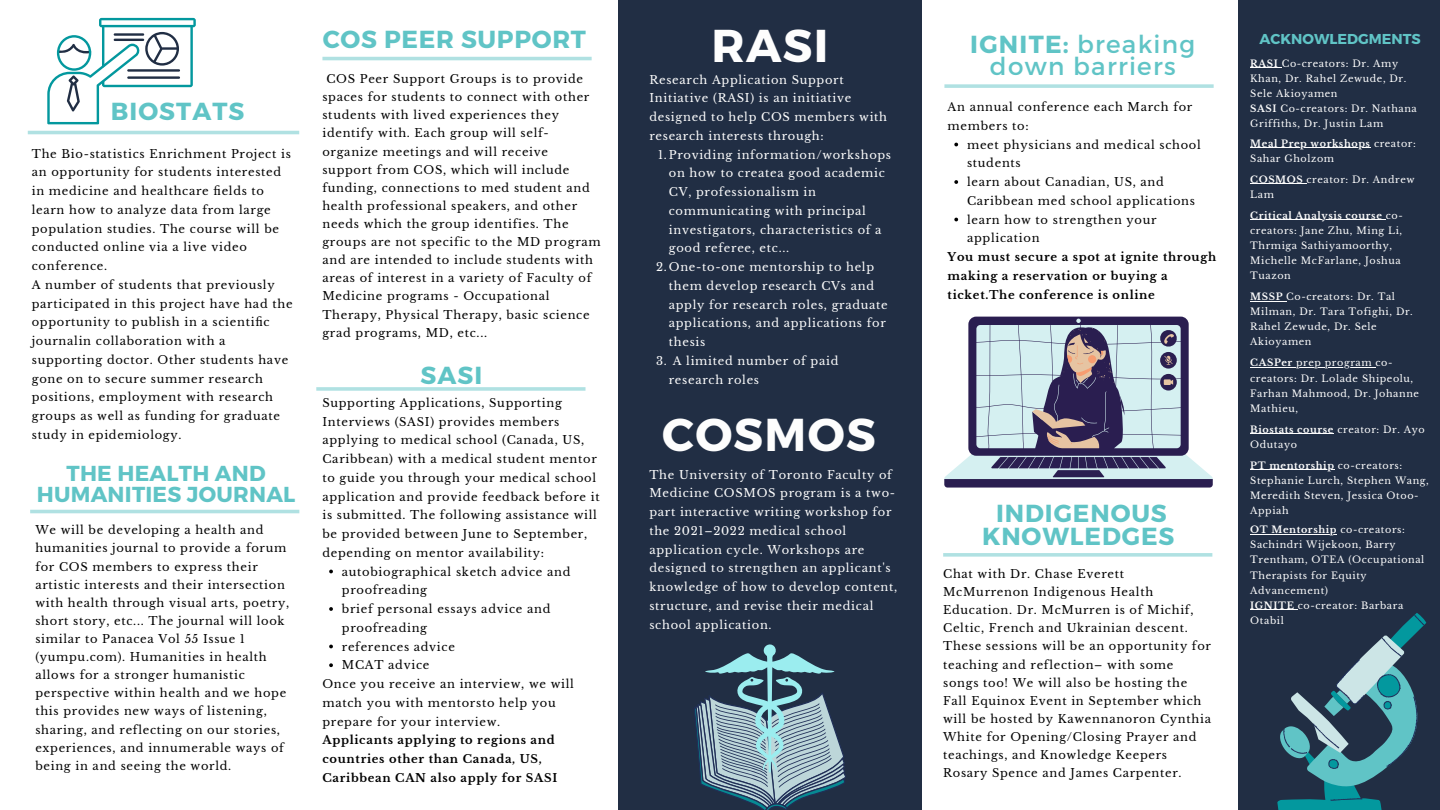
<style>
.page{position:relative;width:1440px;height:810px;background:#fff}
.page>*{position:absolute;margin:0;border:0;box-sizing:border-box;transform-origin:0 0}
.t1{font:700 46px "Montserrat";letter-spacing:.03em;color:#fdfdfd}
.t2{font:700 24.7px/22.5px "Montserrat";letter-spacing:.035em;color:#60c4c6;text-align:center}
.t3{font:24.7px/21.8px "Montserrat";letter-spacing:.05em;color:#60c4c6;text-align:center}
.t4{font:700 21.7px/21px "Montserrat";letter-spacing:.01em;color:#60c4c6;text-align:center}
.t5{font:700 14.3px "Montserrat";color:#60c4c6}
.t6{font:11.4px/18.1px "Libre Baskerville";letter-spacing:.06em;color:#000}
.t7{font:11.4px/18.8px "Libre Baskerville";letter-spacing:.06em;color:#fdfdfd}
.t8{font:700 11.4px/18.8px "Libre Baskerville";letter-spacing:.06em;color:#000}
.t9{font:9.6px/15.1px "Libre Baskerville";letter-spacing:.06em;color:#fdfdfd}
.s1{font-weight:700}
</style>
<div class="page">
<svg style="left:28px;top:131px;width:271px;height:3px"></svg>
<div style="left:618px;top:0;width:303px;height:810px;background:#212e44"></div>
<div style="left:1238px;top:0;width:202px;height:810px;background:#212e44"></div>
<svg style="left:316px;top:387px;width:270px;height:4px"></svg>
<svg style="left:944px;top:84px;width:270px;height:4px"></svg>
<svg style="left:30px;top:510px;width:269px;height:3px"></svg>
<svg style="left:1277px;top:613px;width:150px;height:197px"></svg>
<svg style="left:322px;top:57px;width:270px;height:3px"></svg>
<svg style="left:943px;top:553px;width:269px;height:4px"></svg>
<svg style="left:47px;top:18px;width:149px;height:106px"></svg>
<hr style="left:127px;top:69px;width:53px;height:3px;background:#212e44">
<hr style="left:114px;top:33px;width:30px;height:3px;background:#212e44">
<hr style="left:114px;top:39px;width:30px;height:2px;background:#212e44">
<hr style="left:127px;top:76px;width:53px;height:3px;background:#212e44">
<hr style="left:1250px;top:67px;width:32px;height:1px;background:#fdfdfd">
<hr style="left:1250px;top:147px;width:121px;height:1px;background:#fdfdfd">
<hr style="left:1250px;top:183px;width:57px;height:1px;background:#fdfdfd">
<hr style="left:1250px;top:219px;width:133px;height:1px;background:#fdfdfd">
<hr style="left:1250px;top:301px;width:36px;height:1px;background:#fdfdfd">
<hr style="left:1250px;top:367px;width:46px;height:1px;background:#fdfdfd">
<hr style="left:1296px;top:367px;width:80px;height:1px;background:#fdfdfd">
<hr style="left:1250px;top:433px;width:84px;height:1px;background:#fdfdfd">
<hr style="left:1250px;top:469px;width:85px;height:1px;background:#fdfdfd">
<svg style="left:329px;top:570px;width:4px;height:3px"></svg>
<svg style="left:329px;top:607px;width:4px;height:4px"></svg>
<svg style="left:329px;top:645px;width:4px;height:3px"></svg>
<svg style="left:329px;top:663px;width:4px;height:4px"></svg>
<svg style="left:954px;top:143px;width:4px;height:3px"></svg>
<svg style="left:954px;top:180px;width:4px;height:4px"></svg>
<svg style="left:954px;top:218px;width:4px;height:3px"></svg>
<hr style="left:1250px;top:534px;width:87px;height:1px;background:#fdfdfd">
<hr style="left:1250px;top:609px;width:48px;height:1px;background:#fdfdfd">
<svg style="left:944px;top:317px;width:269px;height:171px"></svg>
<svg style="left:694px;top:644px;width:152px;height:166px"></svg>
<p class="t2" style="left:111px;top:99px;width:135px">BIOSTATS</p>
<p class="t6" style="left:32px;top:144px;width:261px;line-height:18.8px">The Bio-statistics Enrichment Project is an opportunity for students interested in medicine and healthcare fields to learn how to analyze data from large population studies. The course will be conducted online via a live video conference.</p>
<p class="t6" style="left:32px;top:275px;width:262px;line-height:18.8px">A number of students that previously participated in this project have had the opportunity to publish in a scientific journalin collaboration with a supporting doctor. Other students have gone on to secure summer research positions, employment with research groups as well as funding for graduate study in epidemiology.</p>
<p class="t4" style="left:37px;top:462px;width:260px">THE HEALTH AND<br>HUMANITIES JOURNAL</p>
<p class="t6" style="left:35px;top:521px;width:255px">We will be developing a health and humanities journal to provide a forum for COS members to express their artistic interests and their intersection with health through visual arts, poetry, short story, etc... The journal will look similar to Panacea Vol 55 Issue 1 (yumpu.com). Humanities in health allows for a stronger humanistic perspective within health and we hope this provides new ways of listening, sharing, and reflecting on our stories, experiences, and innumerable ways of being in and seeing the world.</p>
<p class="t2" style="left:323px;top:27px;width:265px">COS PEER SUPPORT</p>
<p class="t6" style="left:322px;top:70px;width:280px;text-indent:4px">COS Peer Support Groups is to provide spaces for students to connect with other students with lived experiences they identify with. Each group will self&shy;organize meetings and will receive<br>support from COS, which will include funding, connections to med student and health professional speakers, and other needs which the group identifies. The groups are not specific to the MD program and are intended to include students with areas of interest in a variety of Faculty of Medicine programs - Occupational Therapy, Physical Therapy, basic science grad programs, MD, etc...</p>
<p class="t2" style="left:420px;top:363px;width:63px">SASI</p>
<p class="t6" style="left:322px;top:394px;width:241px">Supporting Applications, Supporting</p>
<p class="t6" style="left:322px;top:412px;width:279px;line-height:18.8px">Interviews (SASI) provides members applying to medical school (Canada, US, Caribbean) with a medical student mentor to guide you through your medical school application and provide feedback before it is submitted. The following assistance will be provided between June to September, depending on mentor availability:</p>
<p class="t6" style="left:342px;top:562px;width:230px;line-height:18.8px">autobiographical sketch advice and proofreading</p>
<p class="t6" style="left:342px;top:600px;width:210px;line-height:18.8px">brief personal essays advice and proofreading</p>
<p class="t6" style="left:342px;top:638px;width:115px">references advice</p>
<p class="t6" style="left:342px;top:656px;width:89px">MCAT advice</p>
<p class="t6" style="left:322px;top:675px;width:253px;line-height:18.8px">Once you receive an interview, we will match you with mentorsto help you prepare for your interview.</p>
<p class="t8" style="left:322px;top:731px;width:236px">Applicants applying to regions and countries other than Canada, US,<br>Caribbean CAN also apply for SASI</p>
<p class="t1" style="left:712px;top:16px;width:118px">RASI</p>
<p class="t7" style="left:649px;top:70px;width:239px">Research Application Support<br>Initiative (RASI) is an initiative designed to help COS members with research interests through:</p>
<p class="t7" style="left:669px;top:145px;width:224px;text-indent:-11px">1.Providing information/workshops on how to createa good academic<br>CV, professionalism in communicating with principal investigators, characteristics of a good referee, etc...</p>
<p class="t7" style="left:669px;top:258px;width:221px;text-indent:-13px">2.One-to-one mentorship to help them develop research CVs and apply for research roles, graduate applications, and applications for thesis</p>
<p class="t7" style="left:669px;top:351px;width:171px;text-indent:4px">A limited number of paid research roles</p>
<p class="t7" style="left:656px;top:351px;width:12px">3.</p>
<p class="t1" style="left:662px;top:405px;width:215px">COSMOS</p>
<p class="t7" style="left:649px;top:465px;width:249px">The University of Toronto Faculty of Medicine COSMOS program is a two&shy;part interactive writing workshop for the 2021–2022 medical school application cycle. Workshops are designed to strengthen an applicant's knowledge of how to develop content, structure, and revise their medical school application.</p>
<p class="t3" style="left:970px;top:32px;width:227px"><span class="s1">IGNITE:</span> breaking down barriers</p>
<p class="t6" style="left:948px;top:98px;width:246px;line-height:18.8px">An annual conference each March for members to:</p>
<p class="t6" style="left:967px;top:135px;width:235px;line-height:18.8px">meet physicians and medical school students</p>
<p class="t6" style="left:967px;top:173px;width:229px;line-height:18.8px">learn about Canadian, US, and<br>Caribbean med school applications</p>
<p class="t6" style="left:967px;top:210px;width:191px;line-height:18.8px">learn how to strengthen your application</p>
<p class="t8" style="left:948px;top:248px;width:270px">You must secure a spot at ignite through making a reservation or buying a ticket.The conference is online</p>
<p class="t2" style="left:982px;top:501px;width:194px">INDIGENOUS<br>KNOWLEDGES</p>
<p class="t6" style="left:943px;top:565px;width:269px">Chat with Dr. Chase Everett McMurrenon Indigenous Health Education. Dr. McMurren is of Michif, Celtic, French and Ukrainian descent.<br>These sessions will be an opportunity for teaching and reflection– with some songs too! We will also be hosting the Fall Equinox Event in September which will be hosted by Kawennanoron Cynthia White for Opening/Closing Prayer and teachings, and Knowledge Keepers Rosary Spence and James Carpenter.</p>
<p class="t5" style="left:1260px;top:30px;width:163px">ACKNOWLEDGMENTS</p>
<p class="t9" style="left:1250px;top:56px;width:158px"><span class="s1">RASI</span> Co-creators: Dr. Amy<br>Khan, Dr. Rahel Zewude, Dr.<br>Sele Akioyamen</p>
<p class="t9" style="left:1250px;top:101px;width:168px"><span class="s1">SASI</span> Co-creators: Dr. Nathana<br>Griffiths, Dr. Justin Lam</p>
<p class="t9" style="left:1250px;top:136px;width:167px"><span class="s1">Meal Prep workshops</span> creator:<br>Sahar Gholzom</p>
<p class="t9" style="left:1250px;top:172px;width:166px"><span class="s1">COSMOS</span> creator: Dr. Andrew<br>Lam</p>
<p class="t9" style="left:1250px;top:208px;width:154px"><span class="s1">Critical Analysis course</span> co&shy;creators: Jane Zhu, Ming Li,<br>Thrmiga Sathiyamoorthy,<br>Michelle McFarlane, Joshua<br>Tuazon</p>
<p class="t9" style="left:1250px;top:289px;width:164px"><span class="s1">MSSP</span> Co-creators: Dr. Tal<br>Milman, Dr. Tara Tofighi, Dr.<br>Rahel Zewude, Dr. Sele<br>Akioyamen</p>
<p class="t9" style="left:1250px;top:356px;width:170px"><span class="s1">CASPer</span> prep program co&shy;creators: Dr. Lolade Shipeolu,<br>Farhan Mahmood, Dr. Johanne<br>Mathieu,</p>
<p class="t9" style="left:1250px;top:422px;width:176px"><span class="s1">Biostats course</span> creator: Dr. Ayo<br>Odutayo</p>
<p class="t9" style="left:1250px;top:458px;width:180px"><span class="s1">PT mentorship</span> co-creators:<br>Stephanie Lurch, Stephen Wang,<br>Meredith Steven, Jessica Otoo-<br>Appiah</p>
<p class="t9" style="left:1250px;top:522px;width:176px"><span class="s1">OT Mentorship</span> co-creators:<br>Sachindri Wijekoon, Barry<br>Trentham, OTEA (Occupational<br>Therapists for Equity<br>Advancement)</p>
<p class="t9" style="left:1250px;top:598px;width:155px"><span class="s1">IGNITE</span> co-creator: Barbara<br>Otabil</p>
</div>
